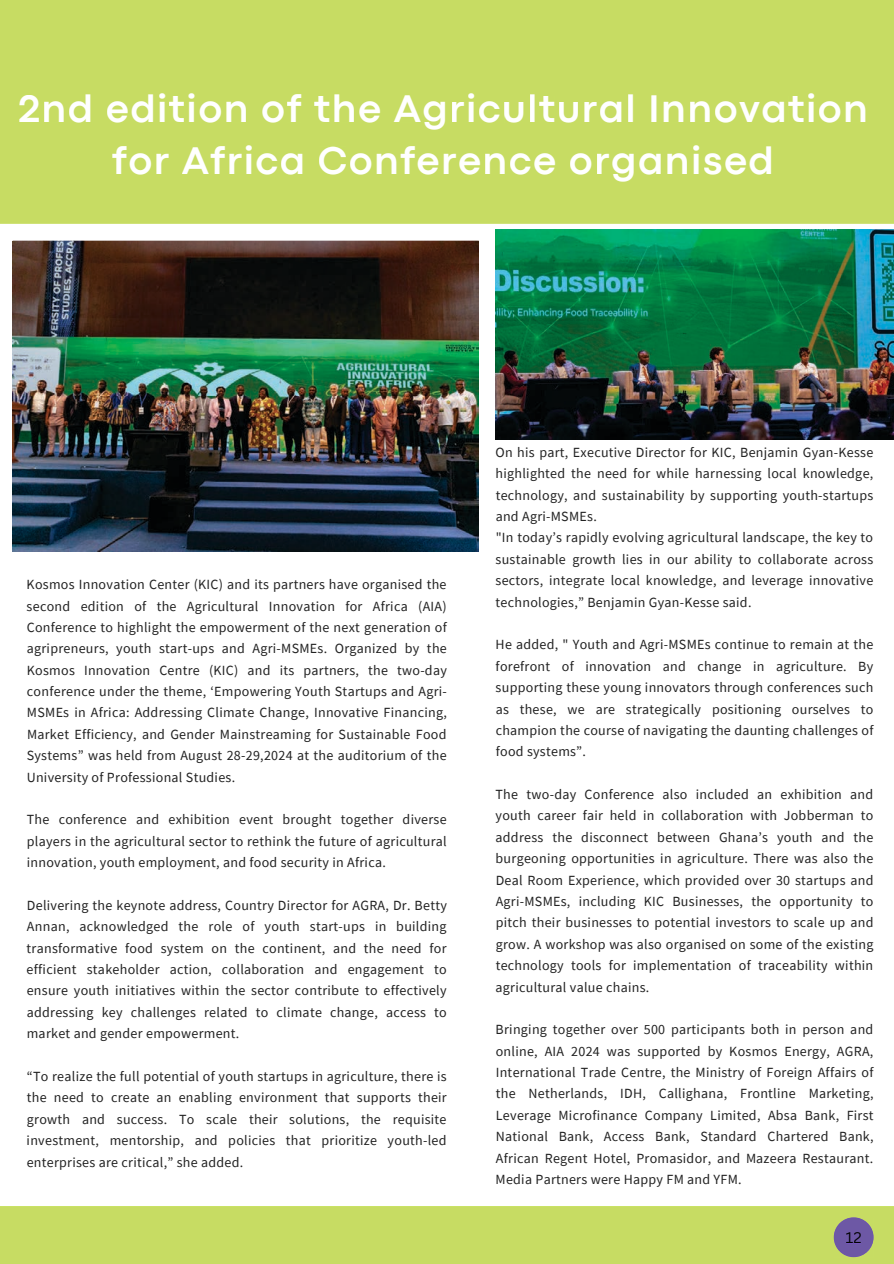
<style>
.page{position:relative;width:894px;height:1264px;background:#fff}
.page>*{position:absolute;margin:0;border:0;box-sizing:border-box;transform-origin:0 0}
.t1{font:700 40.2px/51.8px "Codec Pro";letter-spacing:.035em;color:#fff;text-align:center}
.t2{font:15px "Canva Sans";color:#020203}
.t3{font:13.95px/21.3px "Source Sans Pro";letter-spacing:.02em;color:#222;text-align:justify}
</style>
<div class="page">
<div style="left:0;top:0;width:893px;height:223px;background:#c7dc63"></div>
<div style="left:19px;top:95px;width:20px;height:27px;background:#c7dc63"></div>
<div style="left:44px;top:101px;width:20px;height:21px;background:#c7dc63"></div>
<div style="left:69px;top:94px;width:22px;height:29px;background:#c7dc63"></div>
<div style="left:107px;top:101px;width:21px;height:22px;background:#c7dc63"></div>
<div style="left:132px;top:94px;width:21px;height:29px;background:#c7dc63"></div>
<div style="left:159px;top:93px;width:6px;height:29px;background:#c7dc63"></div>
<div style="left:169px;top:96px;width:15px;height:26px;background:#c7dc63"></div>
<div style="left:189px;top:93px;width:6px;height:29px;background:#c7dc63"></div>
<div style="left:200px;top:101px;width:21px;height:22px;background:#c7dc63"></div>
<div style="left:226px;top:101px;width:20px;height:21px;background:#c7dc63"></div>
<div style="left:262px;top:101px;width:22px;height:22px;background:#c7dc63"></div>
<div style="left:287px;top:94px;width:14px;height:28px;background:#c7dc63"></div>
<div style="left:314px;top:96px;width:15px;height:26px;background:#c7dc63"></div>
<div style="left:334px;top:94px;width:20px;height:28px;background:#c7dc63"></div>
<div style="left:359px;top:101px;width:21px;height:22px;background:#c7dc63"></div>
<div style="left:394px;top:95px;width:26px;height:27px;background:#c7dc63"></div>
<div style="left:423px;top:101px;width:22px;height:29px;background:#c7dc63"></div>
<div style="left:452px;top:102px;width:12px;height:20px;background:#c7dc63"></div>
<div style="left:468px;top:93px;width:6px;height:29px;background:#c7dc63"></div>
<div style="left:479px;top:101px;width:20px;height:22px;background:#c7dc63"></div>
<div style="left:504px;top:102px;width:19px;height:21px;background:#c7dc63"></div>
<hr style="left:530px;top:95px;width:4px;height:27px;background:#c7dc63">
<div style="left:539px;top:96px;width:15px;height:26px;background:#c7dc63"></div>
<div style="left:559px;top:102px;width:19px;height:21px;background:#c7dc63"></div>
<div style="left:584px;top:102px;width:12px;height:20px;background:#c7dc63"></div>
<div style="left:600px;top:101px;width:21px;height:22px;background:#c7dc63"></div>
<div style="left:628px;top:95px;width:5px;height:27px;background:#c7dc63"></div>
<div style="left:651px;top:95px;width:5px;height:27px;background:#c7dc63"></div>
<div style="left:663px;top:101px;width:20px;height:21px;background:#c7dc63"></div>
<div style="left:690px;top:101px;width:19px;height:21px;background:#c7dc63"></div>
<div style="left:715px;top:101px;width:21px;height:22px;background:#c7dc63"></div>
<div style="left:739px;top:102px;width:20px;height:20px;background:#c7dc63"></div>
<div style="left:762px;top:101px;width:22px;height:22px;background:#c7dc63"></div>
<div style="left:788px;top:96px;width:15px;height:26px;background:#c7dc63"></div>
<div style="left:808px;top:93px;width:5px;height:29px;background:#c7dc63"></div>
<div style="left:818px;top:101px;width:22px;height:22px;background:#c7dc63"></div>
<div style="left:845px;top:101px;width:20px;height:21px;background:#c7dc63"></div>
<div style="left:113px;top:146px;width:14px;height:28px;background:#c7dc63"></div>
<div style="left:130px;top:153px;width:21px;height:22px;background:#c7dc63"></div>
<div style="left:156px;top:154px;width:13px;height:20px;background:#c7dc63"></div>
<div style="left:182px;top:147px;width:27px;height:27px;background:#c7dc63"></div>
<div style="left:211px;top:146px;width:14px;height:28px;background:#c7dc63"></div>
<div style="left:229px;top:154px;width:12px;height:20px;background:#c7dc63"></div>
<div style="left:246px;top:145px;width:6px;height:29px;background:#c7dc63"></div>
<div style="left:257px;top:153px;width:20px;height:22px;background:#c7dc63"></div>
<div style="left:281px;top:153px;width:21px;height:22px;background:#c7dc63"></div>
<div style="left:319px;top:147px;width:27px;height:27px;background:#c7dc63"></div>
<div style="left:350px;top:153px;width:21px;height:22px;background:#c7dc63"></div>
<div style="left:377px;top:153px;width:19px;height:21px;background:#c7dc63"></div>
<div style="left:401px;top:146px;width:14px;height:28px;background:#c7dc63"></div>
<div style="left:418px;top:153px;width:20px;height:22px;background:#c7dc63"></div>
<div style="left:444px;top:154px;width:12px;height:20px;background:#c7dc63"></div>
<div style="left:459px;top:153px;width:21px;height:22px;background:#c7dc63"></div>
<div style="left:485px;top:153px;width:19px;height:21px;background:#c7dc63"></div>
<div style="left:510px;top:153px;width:20px;height:22px;background:#c7dc63"></div>
<div style="left:534px;top:153px;width:21px;height:22px;background:#c7dc63"></div>
<div style="left:570px;top:153px;width:21px;height:22px;background:#c7dc63"></div>
<div style="left:597px;top:154px;width:12px;height:20px;background:#c7dc63"></div>
<div style="left:612px;top:153px;width:21px;height:29px;background:#c7dc63"></div>
<div style="left:639px;top:153px;width:21px;height:22px;background:#c7dc63"></div>
<div style="left:667px;top:153px;width:20px;height:21px;background:#c7dc63"></div>
<div style="left:693px;top:145px;width:6px;height:29px;background:#c7dc63"></div>
<div style="left:704px;top:153px;width:17px;height:22px;background:#c7dc63"></div>
<div style="left:725px;top:153px;width:20px;height:22px;background:#c7dc63"></div>
<div style="left:749px;top:146px;width:21px;height:28px;background:#c7dc63"></div>
<img style="left:495px;top:229px;width:398px;height:210px">
<img style="left:13px;top:241px;width:465px;height:310px">
<div style="left:0;top:1206px;width:893px;height:57px;background:#c7dc63"></div>
<svg style="left:833px;top:1217px;width:40px;height:40px"></svg>
<div style="left:846px;top:1232px;width:6px;height:11px;background:#6d58a5"></div>
<div style="left:853px;top:1232px;width:7px;height:11px;background:#6d58a5"></div>
<h1 class="t1" style="left:18px;top:86px;width:851px">2nd edition of the Agricultural Innovation for Africa Conference organised</h1>
<p class="t3" style="left:27px;top:573px;width:421px">Kosmos Innovation Center (KIC) and its partners have organised the second edition of the Agricultural Innovation for Africa (AIA)<br>Conference to highlight the empowerment of the next generation of agripreneurs, youth start-ups and Agri-MSMEs. Organized by the Kosmos Innovation Centre (KIC) and its partners, the two-day conference under the theme, ‘Empowering Youth Startups and Agri-MSMEs in Africa: Addressing Climate Change, Innovative Financing, Market Efficiency, and Gender Mainstreaming for Sustainable Food Systems” was held from August 28-29,2024 at the auditorium of the University of Professional Studies.</p>
<p class="t3" style="left:27px;top:808px;width:421px">The conference and exhibition event brought together diverse players in the agricultural sector to rethink the future of agricultural innovation, youth employment, and food security in Africa.</p>
<p class="t3" style="left:27px;top:894px;width:421px">Delivering the keynote address, Country Director for AGRA, Dr. Betty Annan, acknowledged the role of youth start-ups in building transformative food system on the continent, and the need for efficient stakeholder action, collaboration and engagement to ensure youth initiatives within the sector contribute to effectively addressing key challenges related to climate change, access to market and gender empowerment.</p>
<p class="t3" style="left:27px;top:1065px;width:421px">“To realize the full potential of youth startups in agriculture, there is the need to create an enabling environment that supports their growth and success. To scale their solutions, the requisite investment, mentorship, and policies that prioritize youth-led enterprises are critical,” she added.</p>
<p class="t3" style="left:495px;top:441px;width:379px;text-align:left">On his part, Executive Director for KIC, Benjamin Gyan-Kesse highlighted the need for while harnessing local knowledge, technology, and sustainability by supporting youth-startups and Agri-MSMEs.<br>"In today’s rapidly evolving agricultural landscape, the key to sustainable growth lies in our ability to collaborate across sectors, integrate local knowledge, and leverage innovative technologies,” Benjamin Gyan-Kesse said.</p>
<p class="t3" style="left:495px;top:633px;width:379px">He added, " Youth and Agri-MSMEs continue to remain at the forefront of innovation and change in agriculture. By supporting these young innovators through conferences such as these, we are strategically positioning ourselves to champion the course of navigating the daunting challenges of food systems”.</p>
<p class="t3" style="left:495px;top:783px;width:379px">The two-day Conference also included an exhibition and youth career fair held in collaboration with Jobberman to address the disconnect between Ghana’s youth and the burgeoning opportunities in agriculture. There was also the Deal Room Experience, which provided over 30 startups and Agri-MSMEs, including KIC Businesses, the opportunity to pitch their businesses to potential investors to scale up and grow. A workshop was also organised on some of the existing technology tools for implementation of traceability within agricultural value chains.</p>
<p class="t3" style="left:495px;top:1018px;width:379px">Bringing together over 500 participants both in person and online, AIA 2024 was supported by Kosmos Energy, AGRA, International Trade Centre, the Ministry of Foreign Affairs of the Netherlands, IDH, Callighana, Frontline Marketing, Leverage Microfinance Company Limited, Absa Bank, First National Bank, Access Bank, Standard Chartered Bank, African Regent Hotel, Promasidor, and Mazeera Restaurant.<br>Media Partners were Happy FM and YFM.</p>
<p class="t2" style="left:845px;top:1227px;width:18px">12</p>
</div>
